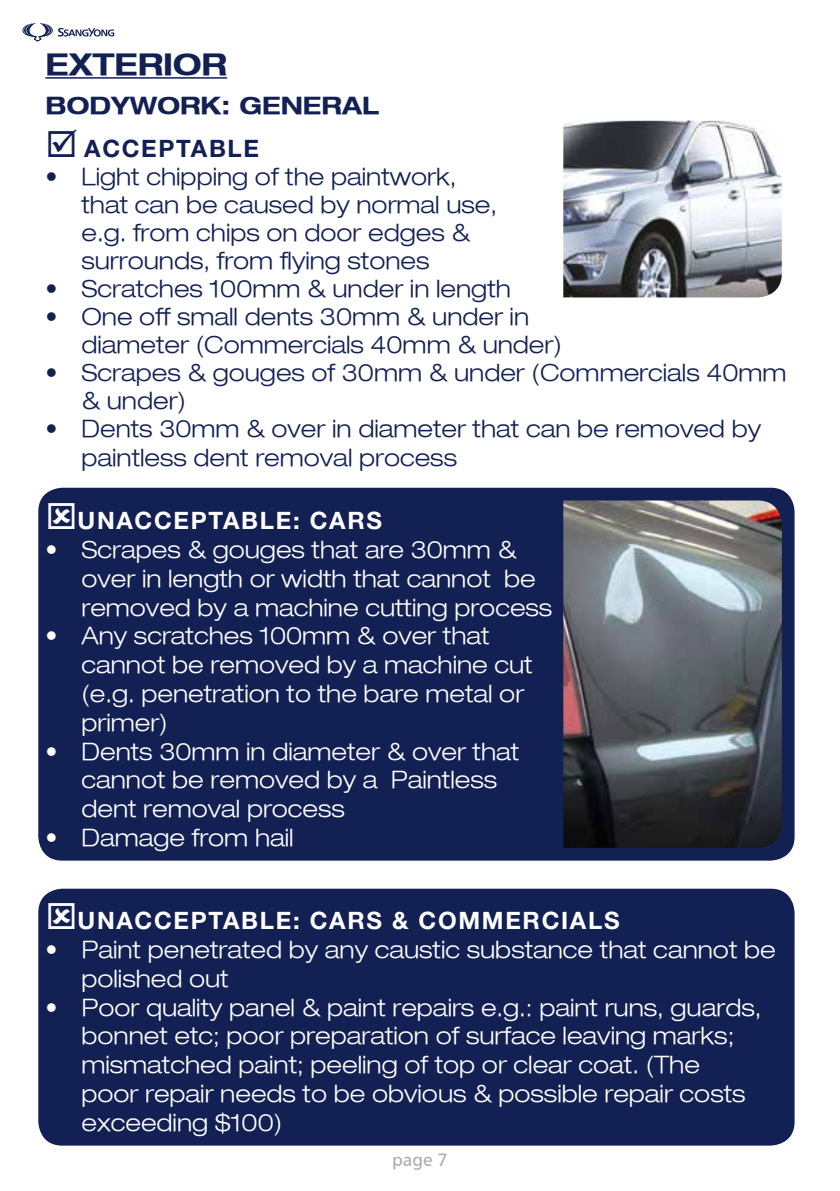
<style>
.page{position:relative;width:840px;height:1191px;background:#fff}
.page>*{position:absolute;margin:0;border:0;box-sizing:border-box;transform-origin:0 0}
.t1{font:700 expanded 30px "Helvetica Neue LT";color:#122053}
.t2{font:300 expanded 24px/28.8px "Helvetica Neue LT";color:#fff}
.t3{font:300 expanded 24px/28px "Helvetica Neue LT";color:#122053}
.t4{font:700 24px "Helvetica Neue LT";letter-spacing:.07em;color:#fff}
.t5{font:700 expanded 24px "Helvetica Neue LT";color:#122053}
.t6{font:700 24px "Helvetica Neue LT";letter-spacing:.07em;color:#122053}
.t7{font:18px "Humanist 777 BT Roman B";color:#acacac}
</style>
<div class="page">
<svg style="left:22px;top:23px;width:92px;height:18px"></svg>
<div style="left:38px;top:888px;width:756px;height:257px;background:#122053;border-radius:24px"></div>
<div style="left:38px;top:488px;width:756px;height:372px;background:#122053;border-radius:24px"></div>
<hr style="left:45px;top:77px;width:182px;height:2px;background:#122053">
<img style="left:563px;top:500px;width:218px;height:348px">
<img style="left:563px;top:120px;width:218px;height:177px">
<p class="t1" style="left:45px;top:45px;width:71px">EXTERIOR</p>
<p class="t5" style="left:45px;top:90px;width:89px">BODYWORK</p>
<p class="t5" style="left:221px;top:90px;width:39px">: GENERAL</p>
<p class="t6" style="left:45px;top:133px;width:215px">☑ ACCEPTABLE</p>
<p class="t3" style="left:81px;top:162px;width:417px;text-indent:-36px">• Light chipping of the paintwork, that can be caused by normal use, e.g. from chips on door edges &amp; surrounds, from flying stones</p>
<p class="t3" style="left:45px;top:274px;width:466px">• Scratches 100mm &amp; under in length</p>
<p class="t3" style="left:81px;top:302px;width:481px;text-indent:-36px">• One off small dents 30mm &amp; under in diameter (Commercials 40mm &amp; under)</p>
<p class="t3" style="left:81px;top:358px;width:706px;text-indent:-36px">• Scrapes &amp; gouges of 30mm &amp; under (Commercials 40mm &amp; under)</p>
<p class="t3" style="left:81px;top:414px;width:680px;line-height:28.8px;text-indent:-36px">• Dents 30mm &amp; over in diameter that can be removed by paintless dent removal process</p>
<p class="t4" style="left:77px;top:505px;width:306px">UNACCEPTABLE: CARS</p>
<p class="t2" style="left:81px;top:534px;width:472px;text-indent:-36px">• Scrapes &amp; gouges that are 30mm &amp; over in length or width that cannot be removed by a machine cutting process</p>
<p class="t2" style="left:81px;top:621px;width:452px;text-indent:-36px">• Any scratches 100mm &amp; over that cannot be removed by a machine cut (e.g. penetration to the bare metal or primer)</p>
<p class="t2" style="left:81px;top:736px;width:439px;text-indent:-36px">• Dents 30mm in diameter &amp; over that cannot be removed by a Paintless dent removal process</p>
<p class="t2" style="left:45px;top:822px;width:249px">• Damage from hail</p>
<p class="t4" style="left:77px;top:905px;width:543px">UNACCEPTABLE: CARS &amp; COMMERCIALS</p>
<p class="t2" style="left:81px;top:934px;width:695px;text-indent:-36px">• Paint penetrated by any caustic substance that cannot be polished out</p>
<p class="t2" style="left:81px;top:992px;width:681px;text-indent:-36px">• Poor quality panel &amp; paint repairs e.g.: paint runs, guards, bonnet etc; poor preparation of surface leaving marks; mismatched paint; peeling of top or clear coat. (The poor repair needs to be obvious &amp; possible repair costs exceeding $100)</p>
<p class="t7" style="left:392px;top:1148px;width:57px">page 7</p>
</div>
